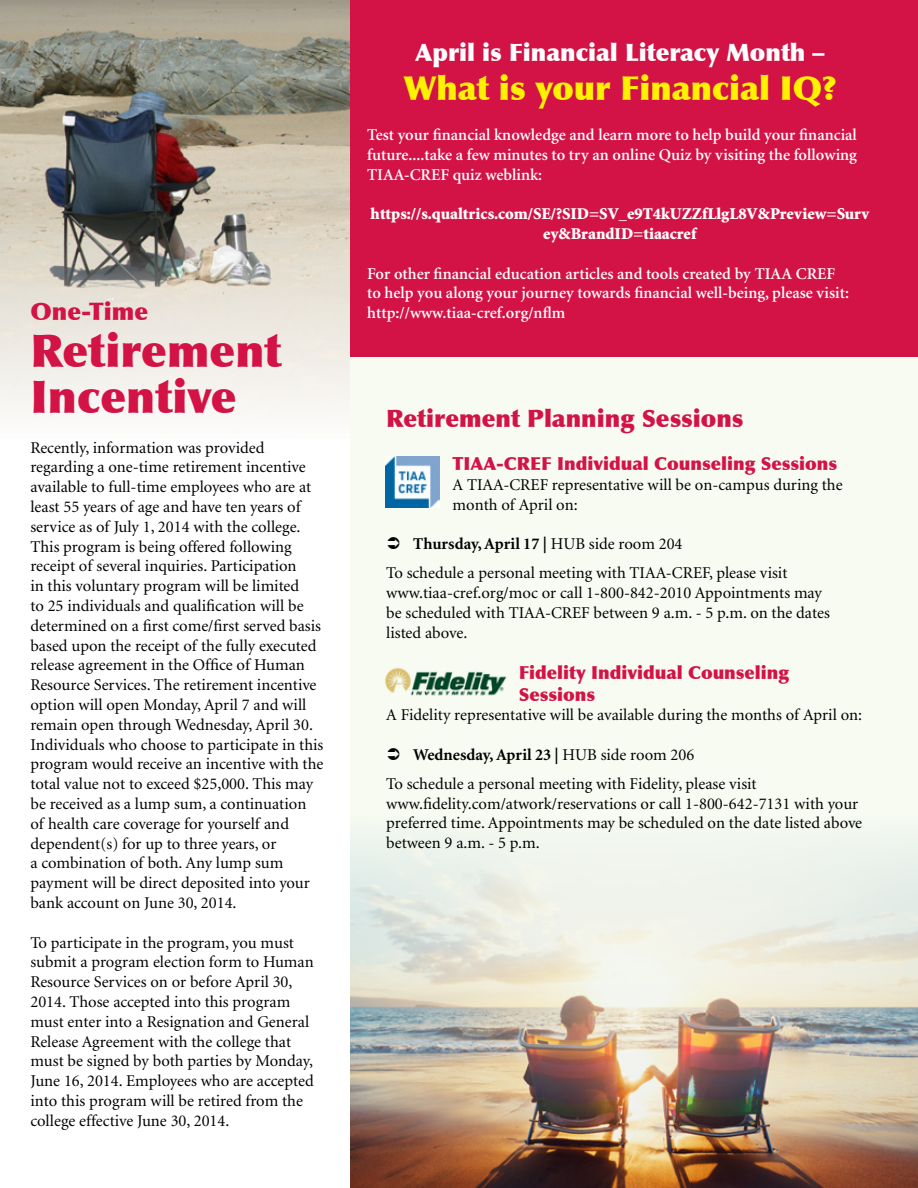
<style>
.page{position:relative;width:918px;height:1188px;background:#fff}
.page>*{position:absolute;margin:0;border:0;box-sizing:border-box;transform-origin:0 0}
.t1{font:900 45px/46.5px "Optima";color:#d31245}
.t2{font:900 33px "Optima";color:#fff200}
.t3{font:900 24px "Optima";color:#d31245}
.t4{font:900 24px "Optima";color:#fff}
.t5{font:900 18px/21.6px "Optima";color:#d31245}
.t6{font:16.5px/19.8px "Minion";color:#000}
.t7{font:600 16.5px/19.8px "Minion";color:#fff;text-align:justify}
.t8{font:900 16.5px/19.8px "Minion";color:#fff;text-align:center}
.s1{font-weight:700}
</style>
<div class="page">
<img style="left:0;top:0;width:350px;height:414px">
<div style="left:350px;top:0;width:568px;height:357px;background:#d31245"></div>
<div style="left:350px;top:357px;width:568px;height:831px;background:#f7fbf2"></div>
<img style="left:350px;top:841px;width:568px;height:347px">
<img style="left:386px;top:456px;width:53px;height:52px">
<img style="left:385px;top:667px;width:122px;height:29px">
<h3 class="t3" style="left:30px;top:297px;width:119px">One-Time</h3>
<h1 class="t1" style="left:30px;top:328px;width:252px">Retirement<br>Incentive</h1>
<p class="t6" style="left:30px;top:438px;width:295px">Recently, information was provided regarding a one-time retirement incentive available to full-time employees who are at least 55 years of age and have ten years of service as of July 1, 2014 with the college.<br>This program is being offered following receipt of several inquiries. Participation<br>in this voluntary program will be limited<br>to 25 individuals and qualification will be determined on a first come/first served basis based upon the receipt of the fully executed release agreement in the Office of Human Resource Services. The retirement incentive option will open Monday, April 7 and will remain open through Wednesday, April 30.<br>Individuals who choose to participate in this program would receive an incentive with the total value not to exceed $25,000. This may be received as a lump sum, a continuation of health care coverage for yourself and dependent(s) for up to three years, or<br>a combination of both. Any lump sum payment will be direct deposited into your bank account on June 30, 2014.</p>
<p class="t6" style="left:30px;top:933px;width:285px">To participate in the program, you must submit a program election form to Human Resource Services on or before April 30, 2014. Those accepted into this program must enter into a Resignation and General Release Agreement with the college that must be signed by both parties by Monday, June 16, 2014. Employees who are accepted into this program will be retired from the college effective June 30, 2014.</p>
<h3 class="t4" style="left:415px;top:38px;width:411px">April is Financial Literacy Month –</h3>
<h2 class="t2" style="left:404px;top:69px;width:434px">What is your Financial IQ?</h2>
<p class="t7" style="left:367px;top:125px;width:491px">Test your financial knowledge and learn more to help build your financial future....take a few minutes to try an online Quiz by visiting the following TIAA-CREF quiz weblink:</p>
<p class="t8" style="left:371px;top:205px;width:500px">https://s.qualtrics.com/SE/?SID=SV_e9T4kUZZfLlgL8V&amp;Preview=Surv ey&amp;BrandID=tiaacref</p>
<p class="t7" style="left:367px;top:264px;width:483px;text-align:left">For other financial education articles and tools created by TIAA CREF to help you along your journey towards financial well-being, please visit: http://www.tiaa-cref.org/nflm</p>
<h3 class="t3" style="left:386px;top:404px;width:359px">Retirement Planning Sessions</h3>
<p class="t5" style="left:453px;top:453px;width:386px">TIAA-CREF Individual Counseling Sessions</p>
<p class="t6" style="left:453px;top:475px;width:392px">A TIAA-CREF representative will be on-campus during the month of April on:</p>
<p class="t6" style="left:386px;top:530px;width:403px;line-height:28.8px;text-indent:27px"><span class="s1">Thursday, April 17 |</span> HUB side room 204<br>To schedule a personal meeting with TIAA-CREF, please visit</p>
<p class="t6" style="left:386px;top:583px;width:445px">www.tiaa-cref.org/moc or call 1-800-842-2010 Appointments may be scheduled with TIAA-CREF between 9 a.m. - 5 p.m. on the dates listed above.</p>
<p class="t5" style="left:519px;top:662px;width:272px">Fidelity Individual Counseling<br>Sessions</p>
<p class="t6" style="left:386px;top:706px;width:477px">A Fidelity representative will be available during the months of April on:</p>
<p class="t6" style="left:386px;top:741px;width:372px;line-height:28.8px;text-indent:27px"><span class="s1">Wednesday, April 23 |</span> HUB side room 206<br>To schedule a personal meeting with Fidelity, please visit</p>
<p class="t6" style="left:386px;top:794px;width:477px">www.fidelity.com/atwork/reservations or call 1-800-642-7131 with your preferred time. Appointments may be scheduled on the date listed above between 9 a.m. - 5 p.m.</p>
</div>
